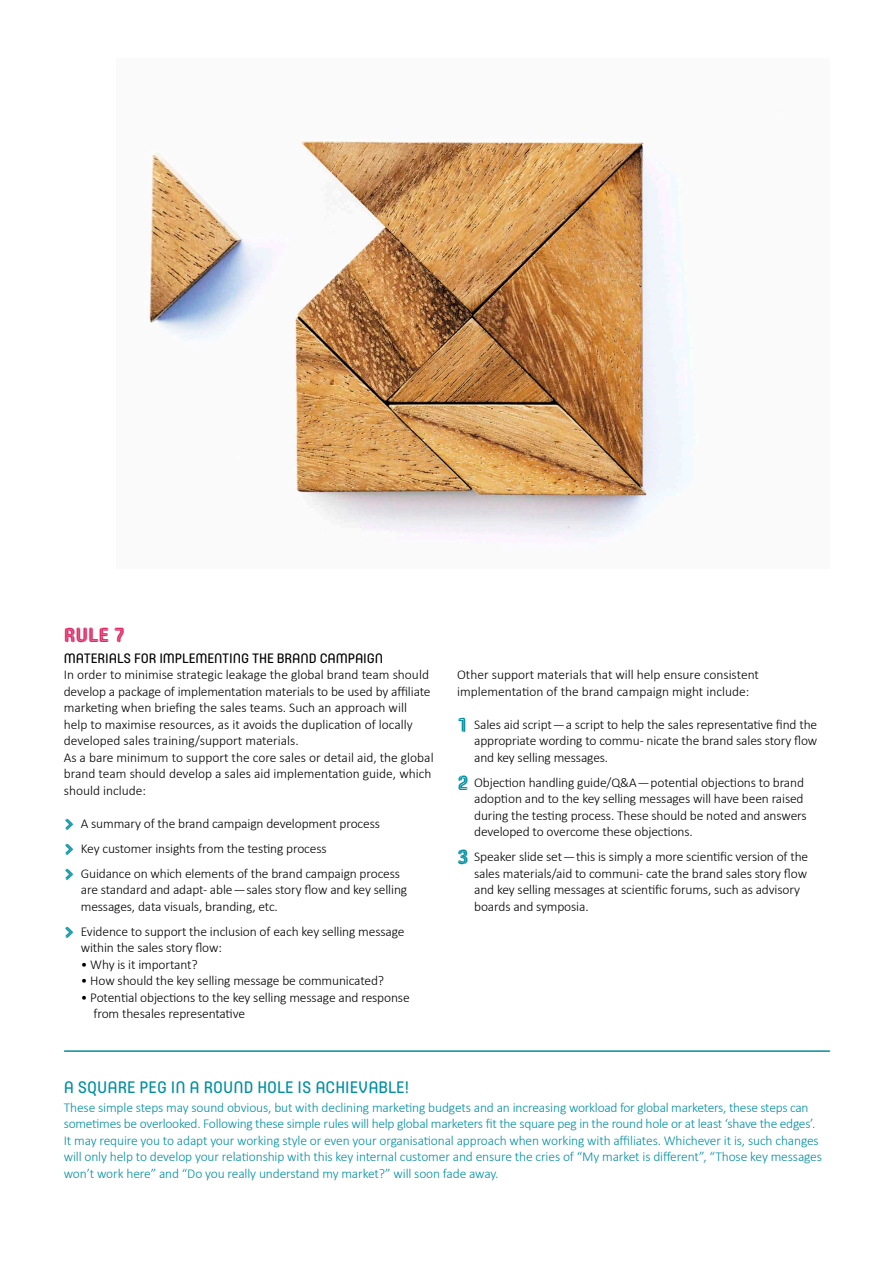
<style>
.page{position:relative;width:893px;height:1263px;background:#fff}
.page>*{position:absolute;margin:0;border:0;box-sizing:border-box;transform-origin:0 0}
.t1{font:20.25px "Core Escher A";color:#dd2863}
.t2{font:16.5px "Core Mellow 45";color:#008fa2}
.t3{font:300 13.5px/16.5px "Calibri";letter-spacing:-.01em;color:#000}
.t4{font:300 13.5px/16.5px "Calibri";letter-spacing:-.01em;color:#008fa2}
.t5{font:13.5px "Core Mellow 45";letter-spacing:-.01em;color:#000}
.s1{font-family:"Core Escher A";font-weight:400;font-size:20.25px;color:#008fa2}
</style>
<div class="page">
<img style="left:148px;top:139px;width:548px;height:406px">
<hr style="left:65px;top:1050px;width:764px;height:2px;background:#008fa2">
<h1 class="t1" style="left:64px;top:620px;width:63px">RULE 7</h1>
<p class="t5" style="left:64px;top:648px;width:321px">MATERIALS FOR IMPLEMENTING THE BRAND CAMPAIGN</p>
<p class="t3" style="left:64px;top:666px;width:371px">In order to minimise strategic leakage the global brand team should develop a package of implementation materials to be used by affiliate marketing when briefing the sales teams. Such an approach will help to maximise resources, as it avoids the duplication of locally developed sales training/support materials.<br>As a bare minimum to support the core sales or detail aid, the global brand team should develop a sales aid implementation guide, which should include:</p>
<p class="t3" style="left:64px;top:811px;width:338px;line-height:25px"><span class="s1">&gt;</span> A summary of the brand campaign development process<br><span class="s1">&gt;</span> Key customer insights from the testing process<br><span class="s1">&gt;</span> Guidance on which elements of the brand campaign process</p>
<p class="t3" style="left:81px;top:881px;width:328px">are standard and adapt- able — sales story flow and key selling messages, data visuals, branding, etc.</p>
<p class="t3" style="left:81px;top:923px;width:325px;text-indent:-17px"><span class="s1">&gt;</span> Evidence to support the inclusion of each key selling message within the sales story flow:</p>
<p class="t3" style="left:81px;top:956px;width:118px">• Why is it important?</p>
<p class="t3" style="left:81px;top:972px;width:305px">• How should the key selling message be communicated?</p>
<p class="t3" style="left:94px;top:989px;width:318px;text-indent:-13px">• Potential objections to the key selling message and response from thesales representative</p>
<p class="t3" style="left:457px;top:666px;width:303px">Other support materials that will help ensure consistent implementation of the brand campaign might include:</p>
<p class="t3" style="left:474px;top:716px;width:345px;text-align:justify;text-indent:-17px"><span class="s1">1</span> Sales aid script — a script to help the sales representative find the appropriate wording to commu- nicate the brand sales story flow and key selling messages.</p>
<p class="t3" style="left:474px;top:774px;width:334px;text-indent:-17px"><span class="s1">2</span> Objection handling guide/Q&amp;A — potential objections to brand adoption and to the key selling messages will have been raised during the testing process. These should be noted and answers developed to overcome these objections.</p>
<p class="t3" style="left:474px;top:848px;width:336px;text-indent:-17px"><span class="s1">3</span> Speaker slide set — this is simply a more scientific version of the sales materials/aid to communi- cate the brand sales story flow and key selling messages at scientific forums, such as advisory boards and symposia.</p>
<p class="t2" style="left:64px;top:1075px;width:347px">A SQUARE PEG IN A ROUND HOLE IS ACHIEVABLE!</p>
<p class="t4" style="left:64px;top:1099px;width:760px">These simple steps may sound obvious, but with declining marketing budgets and an increasing workload for global marketers, these steps can sometimes be overlooked. Following these simple rules will help global marketers fit the square peg in the round hole or at least ‘shave the edges’.<br>It may require you to adapt your working style or even your organisational approach when working with affiliates. Whichever it is, such changes will only help to develop your relationship with this key internal customer and ensure the cries of “My market is different”, “Those key messages won’t work here” and “Do you really understand my market?” will soon fade away.</p>
</div>
